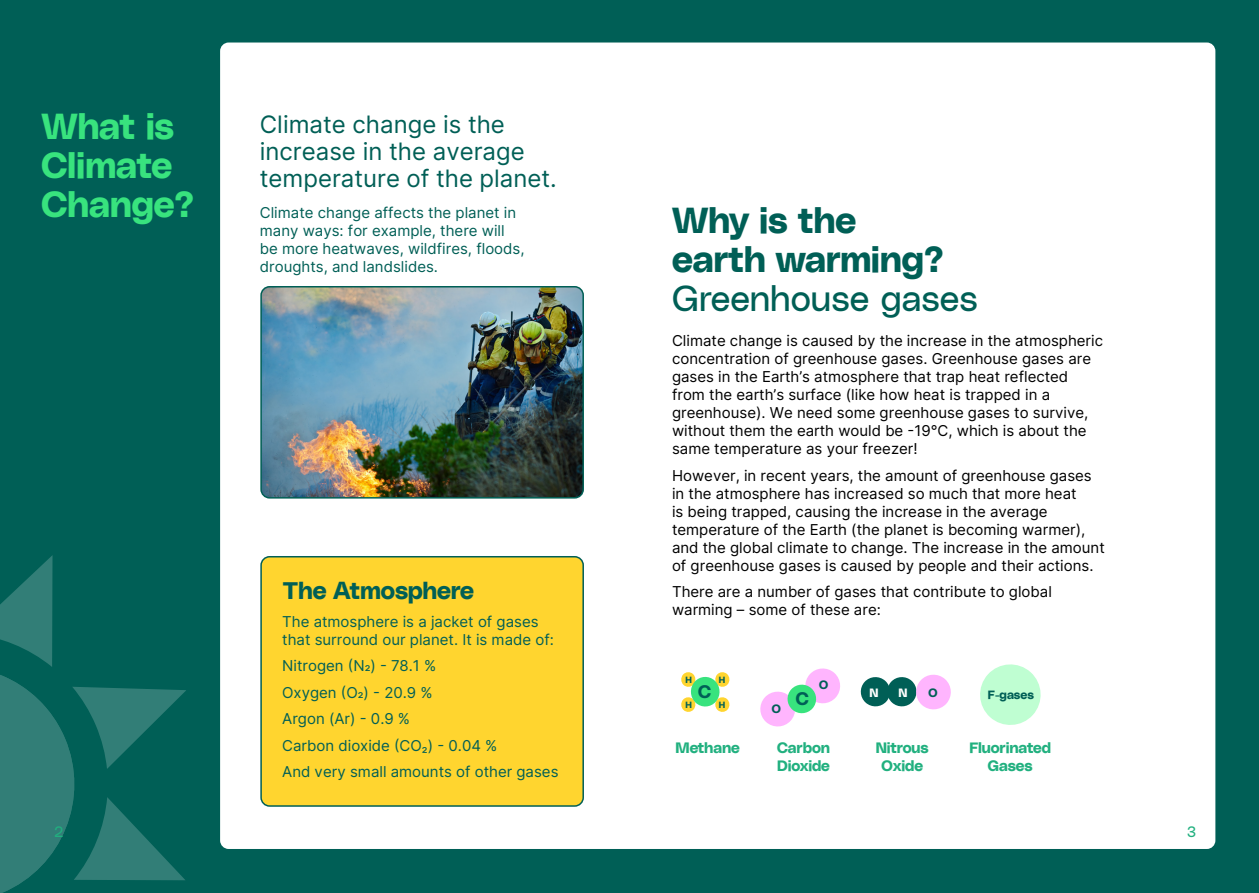
<style>
.page{position:relative;width:1259px;height:893px;background:#005f56}
.page>*{position:absolute;margin:0;border:0;box-sizing:border-box;transform-origin:0 0}
.t1{font:36px/39px "Poly Sans Bulky";letter-spacing:-.01em;color:#005f56}
.t2{font:36px/39px "Poly Sans Bulky";letter-spacing:-.01em;color:#38e37e}
.t3{font:36px "Poly Sans Neutral";letter-spacing:-.01em;color:#005f56}
.t4{font:24px/27px "Inter";color:#005f56}
.t5{font:24px "Poly Sans Bulky";letter-spacing:-.01em;color:#005f56}
.t6{font:18px "Poly Sans Bulky";color:#005f56}
.t7{font:15px/18px "Inter";color:#000}
.t8{font:15px/18px "Inter";color:#005f56}
.t9{font:15px/18px "Poly Sans Bulky";letter-spacing:-.01em;color:#21b07f;text-align:center}
.t10{font:15px "Poly Sans Neutral";color:#21b07f}
.t11{font:12px "Poly Sans Bulky";letter-spacing:-.005em;color:#005f56}
.t12{font:12px "Poly Sans Bulky";color:#fff}
.t13{font:9px "Poly Sans Bulky";color:#005f56}
</style>
<div class="page">
<div style="left:220px;top:43px;width:995px;height:806px;background:#fff;border-radius:9px"></div>
<svg style="left:0;top:555px;width:186px;height:338px"></svg>
<div style="left:261px;top:557px;width:322px;height:249px;background:#ffd52f;border-radius:9px"></div>
<div style="left:260px;top:556px;width:324px;height:251px;border:2px solid #005f56;border-radius:9px"></div>
<img style="left:263px;top:287px;width:320px;height:209px">
<div style="left:260px;top:286px;width:324px;height:213px;border:2px solid #005f56;border-radius:9px"></div>
<svg style="left:860px;top:674px;width:91px;height:36px"></svg>
<svg style="left:760px;top:668px;width:80px;height:59px"></svg>
<svg style="left:980px;top:664px;width:61px;height:61px"></svg>
<svg style="left:681px;top:672px;width:49px;height:40px"></svg>
<h1 class="t2" style="left:41px;top:104px;width:154px">What is<br>Climate<br>Change?</h1>
<h2 class="t4" style="left:260px;top:110px;width:298px">Climate change is the increase in the average temperature of the planet.</h2>
<p class="t8" style="left:260px;top:204px;width:266px">Climate change affects the planet in many ways: for example, there will be more heatwaves, wildfires, floods, droughts, and landslides.</p>
<h2 class="t5" style="left:283px;top:572px;width:192px">The Atmosphere</h2>
<p class="t8" style="left:282px;top:612px;width:273px">The atmosphere is a jacket of gases that surround our planet. It is made of:</p>
<p class="t8" style="left:282px;top:652px;width:278px;line-height:26.5px">Nitrogen (N2) - 78.1 %<br>Oxygen (O2) - 20.9 %<br>Argon (Ar) - 0.9 %<br>Carbon dioxide (CO2) - 0.04 %<br>And very small amounts of other gases</p>
<h1 class="t1" style="left:672px;top:198px;width:273px">Why is the earth warming?</h1>
<h1 class="t3" style="left:672px;top:271px;width:307px">Greenhouse gases</h1>
<p class="t7" style="left:672px;top:332px;width:432px">Climate change is caused by the increase in the atmospheric concentration of greenhouse gases. Greenhouse gases are gases in the Earth’s atmosphere that trap heat reflected from the earth’s surface (like how heat is trapped in a greenhouse). We need some greenhouse gases to survive, without them the earth would be -19°C, which is about the same temperature as your freezer!</p>
<p class="t7" style="left:672px;top:466px;width:434px">However, in recent years, the amount of greenhouse gases in the atmosphere has increased so much that more heat<br>is being trapped, causing the increase in the average temperature of the Earth (the planet is becoming warmer), and the global climate to change. The increase in the amount of greenhouse gases is caused by people and their actions.</p>
<p class="t7" style="left:672px;top:583px;width:381px">There are a number of gases that contribute to global warming – some of these are:</p>
<p class="t13" style="left:685px;top:673px;width:8px">H</p>
<p class="t13" style="left:685px;top:698px;width:8px">H</p>
<p class="t6" style="left:698px;top:677px;width:14px">C</p>
<p class="t13" style="left:719px;top:673px;width:8px">H</p>
<p class="t13" style="left:719px;top:698px;width:8px">H</p>
<p class="t11" style="left:772px;top:700px;width:11px">O</p>
<p class="t6" style="left:795px;top:684px;width:14px">C</p>
<p class="t11" style="left:819px;top:675px;width:11px">O</p>
<p class="t12" style="left:869px;top:683px;width:11px">N</p>
<p class="t12" style="left:898px;top:683px;width:11px">N</p>
<p class="t11" style="left:928px;top:683px;width:11px">O</p>
<p class="t11" style="left:988px;top:686px;width:47px">F-gases</p>
<p class="t9" style="left:675px;top:738px;width:66px">Methane</p>
<p class="t9" style="left:777px;top:738px;width:54px;text-align:left">Carbon<br>Dioxide</p>
<p class="t9" style="left:875px;top:738px;width:55px">Nitrous<br>Oxide</p>
<p class="t9" style="left:969px;top:738px;width:83px">Fluorinated<br>Gases</p>
<p class="t10" style="left:54px;top:820px;width:11px">2</p>
<p class="t10" style="left:1186px;top:820px;width:11px">3</p>
</div>
